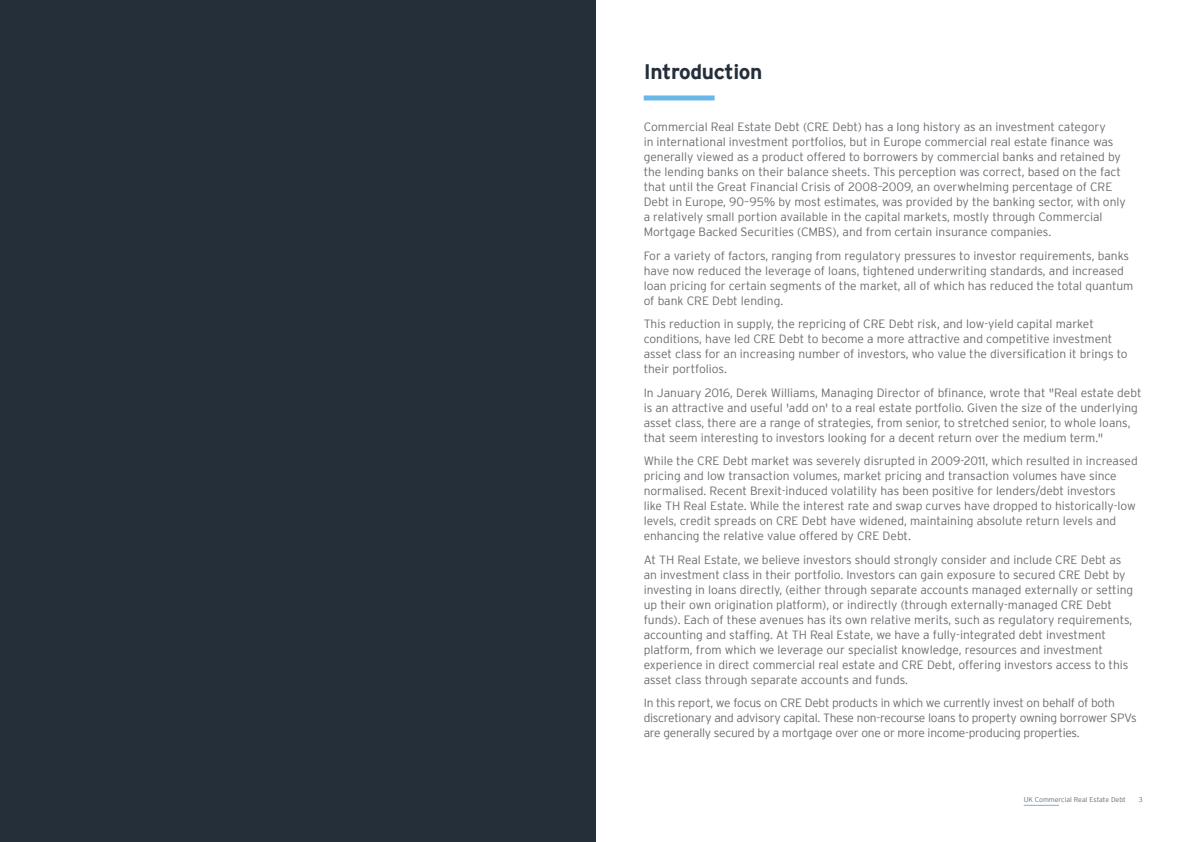
<style>
.page{position:relative;width:1191px;height:842px;background:#fff}
.page>*{position:absolute;margin:0;border:0;box-sizing:border-box;transform-origin:0 0}
.t1{font:700 21px "Interstate";letter-spacing:-.02em;color:#242f3a}
.t2{font:300 12px/15px "Interstate";color:#6a6c71}
.t3{font:300 12px/15px "Interstate";letter-spacing:-.02em;color:#6a6c71}
.t4{font:300 7px "Interstate";color:#6a6c71}
</style>
<div class="page">
<hr style="left:1023px;top:805px;width:36px;height:1px;background:#67b8e8">
<div style="left:0;top:0;width:595px;height:842px;background:#242f3a"></div>
<div style="left:643px;top:95px;width:71px;height:5px;background:#67b8e8"></div>
<h1 class="t1" style="left:643px;top:60px;width:120px">Introduction</h1>
<p class="t2" style="left:643px;top:119px;width:484px">Commercial Real Estate Debt (CRE Debt) has a long history as an investment category<br>in international investment portfolios, but in Europe commercial real estate finance was generally viewed as a product offered to borrowers by commercial banks and retained by the lending banks on their balance sheets. This perception was correct, based on the fact that until the Great Financial Crisis of 2008–2009, an overwhelming percentage of CRE Debt in Europe, 90–95% by most estimates, was provided by the banking sector, with only a relatively small portion available in the capital markets, mostly through Commercial Mortgage Backed Securities (CMBS), and from certain insurance companies.</p>
<p class="t2" style="left:643px;top:248px;width:491px">For a variety of factors, ranging from regulatory pressures to investor requirements, banks have now reduced the leverage of loans, tightened underwriting standards, and increased loan pricing for certain segments of the market, all of which has reduced the total quantum of bank CRE Debt lending.</p>
<p class="t2" style="left:643px;top:317px;width:485px">This reduction in supply, the repricing of CRE Debt risk, and low-yield capital market conditions, have led CRE Debt to become a more attractive and competitive investment asset class for an increasing number of investors, who value the diversification it brings to their portfolios.</p>
<p class="t2" style="left:643px;top:385px;width:499px">In January 2016, Derek Williams, Managing Director of bfinance, wrote that "Real estate debt is an attractive and useful 'add on' to a real estate portfolio. Given the size of the underlying asset class, there are a range of strategies, from senior, to stretched senior, to whole loans, that seem interesting to investors looking for a decent return over the medium term."</p>
<p class="t2" style="left:643px;top:454px;width:495px">While the CRE Debt market was severely disrupted in 2009‑2011, which resulted in increased pricing and low transaction volumes, market pricing and transaction volumes have since normalised. Recent Brexit-induced volatility has been positive for lenders/debt investors<br>like TH Real Estate. While the interest rate and swap curves have dropped to historically-low levels, credit spreads on CRE Debt have widened, maintaining absolute return levels and enhancing the relative value offered by CRE Debt.</p>
<p class="t2" style="left:643px;top:552px;width:491px">At TH Real Estate, we believe investors should strongly consider and include CRE Debt as an investment class in their portfolio. Investors can gain exposure to secured CRE Debt by investing in loans directly, (either through separate accounts managed externally or setting up their own origination platform), or indirectly (through externally-managed CRE Debt funds). Each of these avenues has its own relative merits, such as regulatory requirements, accounting and staffing. At TH Real Estate, we have a fully-integrated debt investment platform, from which we leverage our specialist knowledge, resources and investment experience in direct commercial real estate and CRE Debt, offering investors access to this asset class through separate accounts and funds.</p>
<p class="t3" style="left:643px;top:696px;width:494px">In this report, we focus on CRE Debt products in which we currently invest on behalf of both discretionary and advisory capital. These non-recourse loans to property owning borrower SPVs are generally secured by a mortgage over one or more income-producing properties.</p>
<p class="t4" style="left:1023px;top:796px;width:104px">UK Commercial Real Estate Debt</p>
<p class="t4" style="left:1138px;top:796px;width:5px">3</p>
</div>
